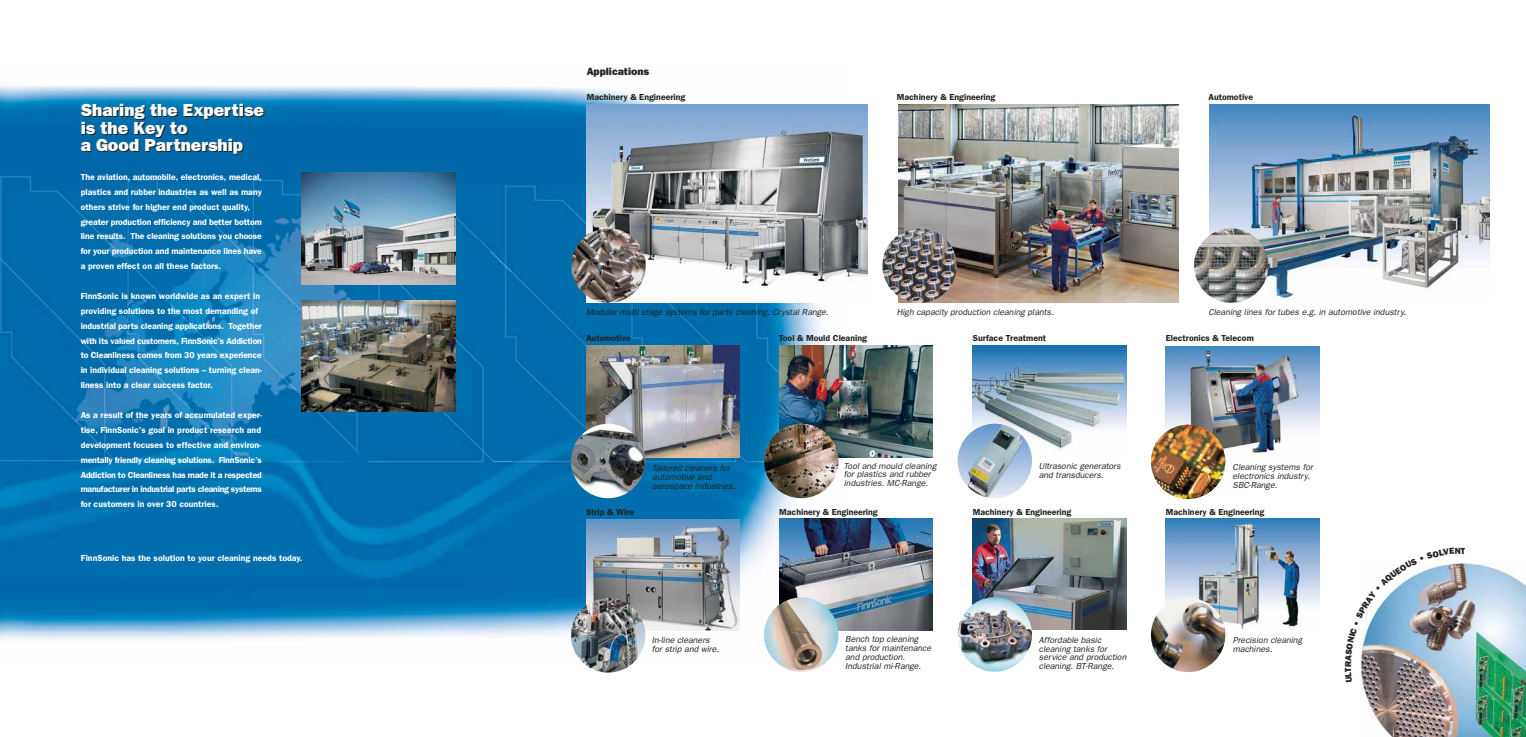
<style>
.page{position:relative;width:1526px;height:737px;background:#fff}
.page>*{position:absolute;margin:0;border:0;box-sizing:border-box;transform-origin:0 0}
.t1{font:800 17.5px/17.5px "Franklin Gothic";color:#fff}
.t2{font:800 10.5px "Franklin Gothic";color:#20231e}
.t3{font:600 8.75px/14.9px "Franklin Gothic";letter-spacing:-.005em;color:#fff}
.t4{font:italic 8.75px/8.8px "Franklin Gothic";color:#20231e}
.t5{font:600 8.75px "Franklin Gothic";color:#20231e}
</style>
<div class="page">
<img style="left:0;top:85px;width:844px;height:574px">
<img style="left:1209px;top:104px;width:280px;height:199px">
<img style="left:898px;top:104px;width:280px;height:199px">
<img style="left:882px;top:228px;width:74px;height:75px;border-radius:50%">
<img style="left:1193px;top:228px;width:75px;height:74px;border-radius:50%">
<img style="left:587px;top:104px;width:280px;height:199px">
<img style="left:571px;top:228px;width:75px;height:75px;border-radius:50%">
<img style="left:1362px;top:563px;width:163px;height:174px">
<img style="left:301px;top:173px;width:154px;height:111px">
<img style="left:301px;top:300px;width:154px;height:112px">
<img style="left:1165px;top:347px;width:154px;height:111px">
<img style="left:1150px;top:424px;width:75px;height:75px;border-radius:50%">
<img style="left:586px;top:346px;width:154px;height:111px">
<img style="left:571px;top:424px;width:74px;height:74px;border-radius:50%">
<img style="left:1165px;top:519px;width:154px;height:110px">
<img style="left:1150px;top:597px;width:75px;height:75px;border-radius:50%">
<img style="left:972px;top:518px;width:154px;height:112px">
<img style="left:957px;top:597px;width:75px;height:74px;border-radius:50%">
<img style="left:779px;top:518px;width:153px;height:112px">
<img style="left:764px;top:597px;width:74px;height:75px;border-radius:50%">
<img style="left:586px;top:519px;width:154px;height:112px">
<img style="left:571px;top:598px;width:74px;height:74px;border-radius:50%">
<img style="left:779px;top:346px;width:154px;height:111px">
<img style="left:764px;top:424px;width:74px;height:74px;border-radius:50%">
<img style="left:972px;top:346px;width:154px;height:109px">
<img style="left:957px;top:424px;width:75px;height:74px;border-radius:50%">
<img style="left:1361px;top:563px;width:104px;height:119px">
<h1 class="t1" style="left:81px;top:103px;width:185px">Sharing the Expertise is the Key to<br>a Good Partnership</h1>
<p class="t3" style="left:81px;top:170px;width:183px">The aviation, automobile, electronics, medical, plastics and rubber industries as well as many others strive for higher end product quality, greater production efficiency and better bottom line results. The cleaning solutions you choose for your production and maintenance lines have a proven effect on all these factors.</p>
<p class="t3" style="left:81px;top:289px;width:183px">FinnSonic is known worldwide as an expert in providing solutions to the most demanding of industrial parts cleaning applications. Together with its valued customers, FinnSonic’s Addiction to Cleanliness comes from 30 years experience in individual cleaning solutions – turning clean&shy;liness into a clear success factor.</p>
<p class="t3" style="left:81px;top:408px;width:183px;text-align:justify">As a result of the years of accumulated exper&shy;tise, FinnSonic’s goal in product research and development focuses to effective and environ&shy;mentally friendly cleaning solutions. FinnSonic’s Addiction to Cleanliness has made it a respected manufacturer in industrial parts cleaning systems for customers in over 30 countries.</p>
<p class="t3" style="left:81px;top:551px;width:223px">FinnSonic has the solution to your cleaning needs today.</p>
<p class="t2" style="left:586px;top:68px;width:64px">Applications</p>
<p class="t5" style="left:586px;top:94px;width:100px">Machinery &amp; Engineering</p>
<p class="t5" style="left:896px;top:94px;width:100px">Machinery &amp; Engineering</p>
<p class="t5" style="left:1208px;top:94px;width:46px">Automotive</p>
<p class="t4" style="left:586px;top:308px;width:245px">Modular multi stage systems for parts cleaning. Crystal Range.</p>
<p class="t4" style="left:896px;top:308px;width:160px">High capacity production cleaning plants.</p>
<p class="t4" style="left:1208px;top:308px;width:201px">Cleaning lines for tubes e.g. in automotive industry.</p>
<p class="t5" style="left:586px;top:335px;width:46px">Automotive</p>
<p class="t5" style="left:779px;top:335px;width:90px">Tool &amp; Mould Cleaning</p>
<p class="t5" style="left:972px;top:335px;width:75px">Surface Treatment</p>
<p class="t5" style="left:1165px;top:335px;width:90px">Electronics &amp; Telecom</p>
<p class="t5" style="left:586px;top:508px;width:50px">Strip &amp; Wire</p>
<p class="t4" style="left:652px;top:465px;width:86px">Tailored cleaners for automotive and aerospace industries.</p>
<p class="t4" style="left:844px;top:462px;width:94px">Tool and mould cleaning for plastics and rubber industries. MC-Range.</p>
<p class="t5" style="left:779px;top:508px;width:100px">Machinery &amp; Engineering</p>
<p class="t4" style="left:1038px;top:463px;width:85px">Ultrasonic generators and transducers.</p>
<p class="t5" style="left:972px;top:508px;width:100px">Machinery &amp; Engineering</p>
<p class="t4" style="left:1232px;top:464px;width:83px">Cleaning systems for electronics industry.<br>SBC-Range.</p>
<p class="t5" style="left:1165px;top:508px;width:100px">Machinery &amp; Engineering</p>
<p class="t4" style="left:652px;top:636px;width:70px">In-line cleaners for strip and wire.</p>
<p class="t4" style="left:845px;top:635px;width:89px">Bench top cleaning tanks for maintenance and production.<br>Industrial mi-Range.</p>
<p class="t4" style="left:1038px;top:636px;width:91px">Affordable basic cleaning tanks for service and production cleaning. BT-Range.</p>
<p class="t4" style="left:1232px;top:636px;width:71px">Precision cleaning machines.</p>
</div>
